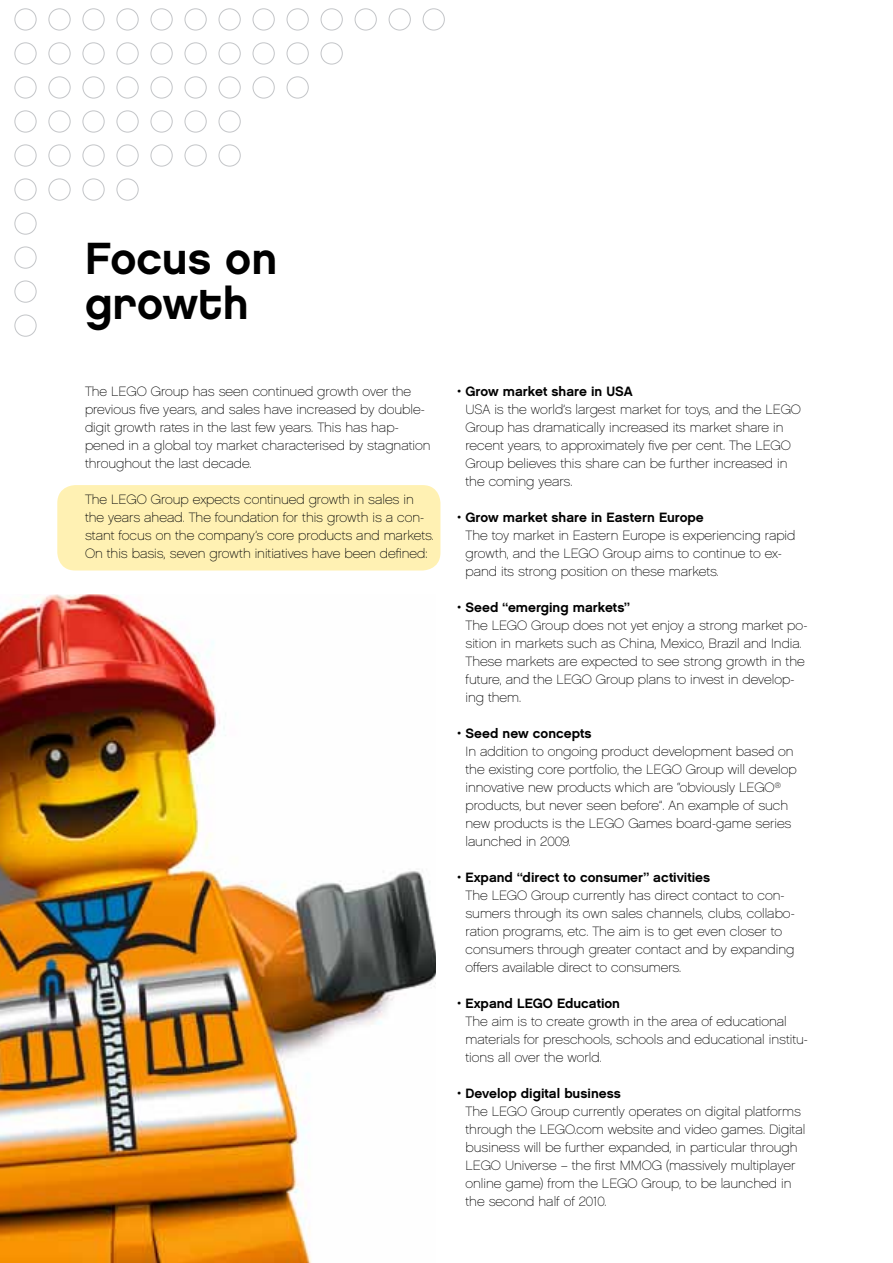
<style>
.page{position:relative;width:893px;height:1263px;background:#fff}
.page>*{position:absolute;margin:0;border:0;box-sizing:border-box;transform-origin:0 0}
.t1{font:700 45px/45px "LEGO Chalet 7080 80";color:#000}
.t2{font:300 13.5px/18px "LEGO Chalet 60";color:#000}
.t3{font:700 13.5px "LEGO Chalet 60";color:#000}
</style>
<div class="page">
<div style="left:15px;top:315px;width:21px;height:22px;border:1px solid #c3c5c8;border-radius:50%"></div>
<div style="left:15px;top:281px;width:21px;height:21px;border:1px solid #c3c5c8;border-radius:50%"></div>
<div style="left:15px;top:247px;width:21px;height:21px;border:1px solid #c3c5c8;border-radius:50%"></div>
<div style="left:15px;top:213px;width:21px;height:21px;border:1px solid #c3c5c8;border-radius:50%"></div>
<div style="left:15px;top:179px;width:21px;height:21px;border:1px solid #c3c5c8;border-radius:50%"></div>
<div style="left:49px;top:179px;width:21px;height:21px;border:1px solid #c3c5c8;border-radius:50%"></div>
<div style="left:83px;top:179px;width:21px;height:21px;border:1px solid #c3c5c8;border-radius:50%"></div>
<div style="left:117px;top:179px;width:21px;height:21px;border:1px solid #c3c5c8;border-radius:50%"></div>
<div style="left:15px;top:145px;width:21px;height:21px;border:1px solid #c3c5c8;border-radius:50%"></div>
<div style="left:49px;top:145px;width:21px;height:21px;border:1px solid #c3c5c8;border-radius:50%"></div>
<div style="left:83px;top:145px;width:21px;height:21px;border:1px solid #c3c5c8;border-radius:50%"></div>
<div style="left:117px;top:145px;width:21px;height:21px;border:1px solid #c3c5c8;border-radius:50%"></div>
<div style="left:151px;top:145px;width:22px;height:21px;border:1px solid #c3c5c8;border-radius:50%"></div>
<div style="left:185px;top:145px;width:22px;height:21px;border:1px solid #c3c5c8;border-radius:50%"></div>
<div style="left:219px;top:145px;width:22px;height:21px;border:1px solid #c3c5c8;border-radius:50%"></div>
<div style="left:15px;top:111px;width:21px;height:21px;border:1px solid #c3c5c8;border-radius:50%"></div>
<div style="left:49px;top:111px;width:21px;height:21px;border:1px solid #c3c5c8;border-radius:50%"></div>
<div style="left:83px;top:111px;width:21px;height:21px;border:1px solid #c3c5c8;border-radius:50%"></div>
<div style="left:117px;top:111px;width:21px;height:21px;border:1px solid #c3c5c8;border-radius:50%"></div>
<div style="left:151px;top:111px;width:22px;height:21px;border:1px solid #c3c5c8;border-radius:50%"></div>
<div style="left:185px;top:111px;width:22px;height:21px;border:1px solid #c3c5c8;border-radius:50%"></div>
<div style="left:219px;top:111px;width:22px;height:21px;border:1px solid #c3c5c8;border-radius:50%"></div>
<div style="left:15px;top:77px;width:21px;height:21px;border:1px solid #c3c5c8;border-radius:50%"></div>
<div style="left:49px;top:77px;width:21px;height:21px;border:1px solid #c3c5c8;border-radius:50%"></div>
<div style="left:83px;top:77px;width:21px;height:21px;border:1px solid #c3c5c8;border-radius:50%"></div>
<div style="left:117px;top:77px;width:21px;height:21px;border:1px solid #c3c5c8;border-radius:50%"></div>
<div style="left:151px;top:77px;width:22px;height:21px;border:1px solid #c3c5c8;border-radius:50%"></div>
<div style="left:185px;top:77px;width:22px;height:21px;border:1px solid #c3c5c8;border-radius:50%"></div>
<div style="left:219px;top:77px;width:22px;height:21px;border:1px solid #c3c5c8;border-radius:50%"></div>
<div style="left:253px;top:77px;width:22px;height:21px;border:1px solid #c3c5c8;border-radius:50%"></div>
<div style="left:287px;top:77px;width:22px;height:21px;border:1px solid #c3c5c8;border-radius:50%"></div>
<div style="left:15px;top:43px;width:21px;height:21px;border:1px solid #c3c5c8;border-radius:50%"></div>
<div style="left:49px;top:43px;width:21px;height:21px;border:1px solid #c3c5c8;border-radius:50%"></div>
<div style="left:83px;top:43px;width:21px;height:21px;border:1px solid #c3c5c8;border-radius:50%"></div>
<div style="left:117px;top:43px;width:21px;height:21px;border:1px solid #c3c5c8;border-radius:50%"></div>
<div style="left:151px;top:43px;width:22px;height:21px;border:1px solid #c3c5c8;border-radius:50%"></div>
<div style="left:185px;top:43px;width:22px;height:21px;border:1px solid #c3c5c8;border-radius:50%"></div>
<div style="left:219px;top:43px;width:22px;height:21px;border:1px solid #c3c5c8;border-radius:50%"></div>
<div style="left:253px;top:43px;width:22px;height:21px;border:1px solid #c3c5c8;border-radius:50%"></div>
<div style="left:287px;top:43px;width:22px;height:21px;border:1px solid #c3c5c8;border-radius:50%"></div>
<div style="left:321px;top:43px;width:22px;height:21px;border:1px solid #c3c5c8;border-radius:50%"></div>
<div style="left:15px;top:9px;width:21px;height:21px;border:1px solid #c3c5c8;border-radius:50%"></div>
<div style="left:49px;top:9px;width:21px;height:21px;border:1px solid #c3c5c8;border-radius:50%"></div>
<div style="left:83px;top:9px;width:21px;height:21px;border:1px solid #c3c5c8;border-radius:50%"></div>
<div style="left:117px;top:9px;width:21px;height:21px;border:1px solid #c3c5c8;border-radius:50%"></div>
<div style="left:151px;top:9px;width:22px;height:21px;border:1px solid #c3c5c8;border-radius:50%"></div>
<div style="left:185px;top:9px;width:22px;height:21px;border:1px solid #c3c5c8;border-radius:50%"></div>
<div style="left:219px;top:9px;width:22px;height:21px;border:1px solid #c3c5c8;border-radius:50%"></div>
<div style="left:253px;top:9px;width:22px;height:21px;border:1px solid #c3c5c8;border-radius:50%"></div>
<div style="left:287px;top:9px;width:22px;height:21px;border:1px solid #c3c5c8;border-radius:50%"></div>
<div style="left:321px;top:9px;width:22px;height:21px;border:1px solid #c3c5c8;border-radius:50%"></div>
<div style="left:355px;top:9px;width:22px;height:21px;border:1px solid #c3c5c8;border-radius:50%"></div>
<div style="left:389px;top:9px;width:22px;height:21px;border:1px solid #c3c5c8;border-radius:50%"></div>
<div style="left:423px;top:9px;width:22px;height:21px;border:1px solid #c3c5c8;border-radius:50%"></div>
<div style="left:57px;top:485px;width:383px;height:85px;background:#fff1b3;border-radius:18px"></div>
<img style="left:0;top:594px;width:436px;height:669px">
<h1 class="t1" style="left:85px;top:235px;width:194px">Focus on growth</h1>
<p class="t2" style="left:85px;top:382px;width:347px">The LEGO Group has seen continued growth over the previous five years, and sales have increased by double&shy;digit growth rates in the last few years. This has hap&shy;pened in a global toy market characterised by stagnation throughout the last decade.</p>
<p class="t2" style="left:85px;top:490px;width:349px">The LEGO Group expects continued growth in sales in the years ahead. The foundation for this growth is a con&shy;stant focus on the company’s core products and markets.<br>On this basis, seven growth initiatives have been defined:</p>
<p class="t3" style="left:457px;top:383px;width:177px">• Grow market share in USA</p>
<p class="t2" style="left:465px;top:400px;width:336px">USA is the world’s largest market for toys, and the LEGO Group has dramatically increased its market share in recent years, to approximately five per cent. The LEGO Group believes this share can be further increased in the coming years.</p>
<p class="t3" style="left:457px;top:509px;width:248px">• Grow market share in Eastern Europe</p>
<p class="t2" style="left:465px;top:526px;width:331px">The toy market in Eastern Europe is experiencing rapid growth, and the LEGO Group aims to continue to ex&shy;pand its strong position on these markets.</p>
<p class="t3" style="left:457px;top:599px;width:174px">• Seed “emerging markets”</p>
<p class="t2" style="left:465px;top:616px;width:343px">The LEGO Group does not yet enjoy a strong market po&shy;sition in markets such as China, Mexico, Brazil and I ndia.<br>These markets are expected to see strong growth in the future, and the LEGO Group plans to invest in develop&shy;ing them.</p>
<p class="t3" style="left:457px;top:725px;width:136px">• Seed new concepts</p>
<p class="t2" style="left:465px;top:742px;width:333px">I n addition to ongoing product development based on the existing core portfolio, the LEGO Group will develop innovative new products which are “obviously Lego<sup>® </sup>products, but never seen before”. An example of such new products is the LEGO Games board-game series launched in 2009.</p>
<p class="t3" style="left:457px;top:869px;width:255px">• Expand “direct to consumer” activities</p>
<p class="t2" style="left:465px;top:886px;width:331px">The LEGO Group currently has direct contact to con&shy;sumers through its own sales channels, clubs, collabo&shy;ration programs, etc. The aim is to get even closer to consumers through greater contact and by expanding offers available direct to consumers.</p>
<p class="t3" style="left:457px;top:995px;width:164px">• Expand LEGO Education</p>
<p class="t2" style="left:465px;top:1012px;width:344px">The aim is to create growth in the area of educational materials for preschools, schools and educational institu&shy;tions all over the world.</p>
<p class="t3" style="left:457px;top:1085px;width:165px">• Develop digital business</p>
<p class="t2" style="left:465px;top:1102px;width:341px">The LEGO Group currently operates on digital platforms through the LEGO.com website and video games. Digital business will be further expanded, in particular through LEGO Universe – the first MMO</p>
<p class="t2" style="left:465px;top:1156px;width:331px;text-indent:186px">G (massively multiplayer online game) from the LEGO Group, to be launched in the second half of 2010.</p>
</div>
